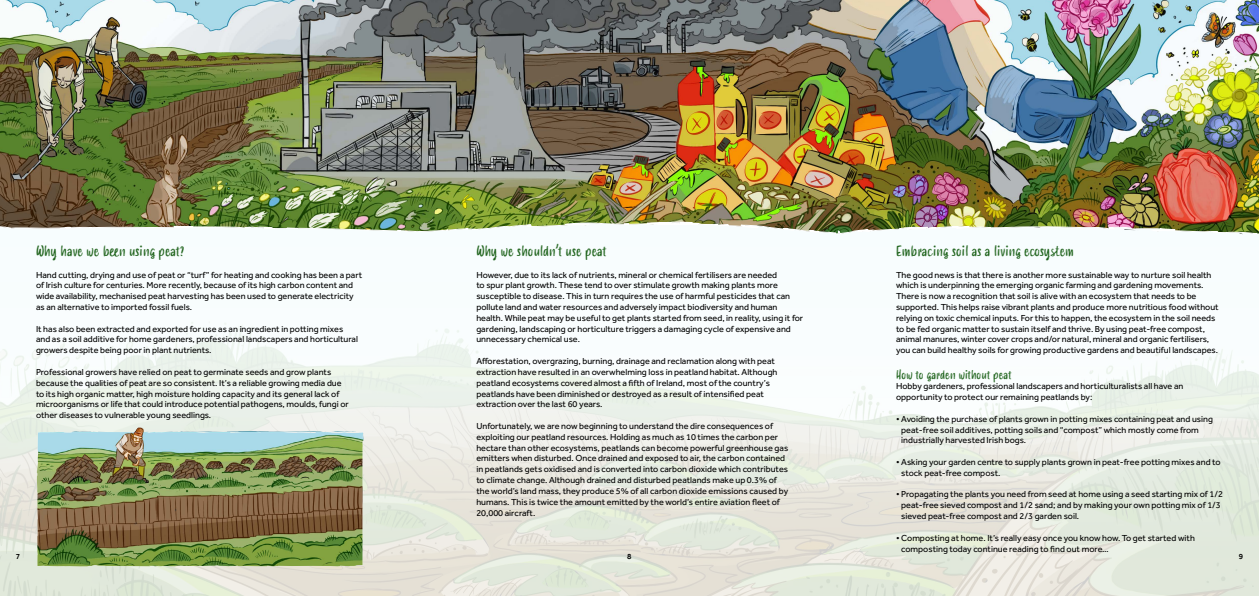
<style>
.page{position:relative;width:1259px;height:596px;background:#fff}
.page>*{position:absolute;margin:0;border:0;box-sizing:border-box;transform-origin:0 0}
.t1{font:14px "Smoothy";color:#20641d}
.t2{font:12px "Smoothy";color:#20641d}
.t3{font:9px/10.8px "Effra";color:#000}
.t4{font:500 8px "Effra";color:#000}
</style>
<div class="page">
<img style="left:0;top:322px;width:1259px;height:273px">
<svg style="left:37px;top:430px;width:327px;height:136px;background:#899360"></svg>
<img style="left:37px;top:431px;width:302px;height:135px">
<svg style="left:134px;top:427px;width:10px;height:5px"></svg>
<img style="left:0;top:0;width:1259px;height:235px">
<svg style="left:1123px;top:229px;width:16px;height:2px"></svg>
<h1 class="t1" style="left:476px;top:240px;width:131px">Why we shouldn’t use peat</h1>
<p class="t3" style="left:476px;top:269px;width:328px">However, due to its lack of nutrients, mineral or chemical fertilisers are needed<br>to spur plant growth. These tend to over stimulate growth making plants more susceptible to disease. This in turn requires the use of harmful pesticides that can pollute land and water resources and adversely impact biodiversity and human health. While peat may be useful to get plants started from seed, in reality, using it for gardening, landscaping or horticulture triggers a damaging cycle of expensive and unnecessary chemical use.</p>
<p class="t3" style="left:476px;top:355px;width:303px">Afforestation, overgrazing, burning, drainage and reclamation along with peat extraction have resulted in an overwhelming loss in peatland habitat. Although peatland ecosystems covered almost a fifth of Ireland, most of the country’s peatlands have been diminished or destroyed as a result of intensified peat extraction over the last 60 years.</p>
<p class="t3" style="left:476px;top:420px;width:313px">Unfortunately, we are now beginning to understand the dire consequences of exploiting our peatland resources. Holding as much as 10 times the carbon per hectare than other ecosystems, peatlands can become powerful greenhouse gas emitters when disturbed. Once drained and exposed to air, the carbon contained in peatlands gets oxidised and is converted into carbon dioxide which contributes to climate change. Although drained and disturbed peatlands make up 0.3% of the world’s land mass, they produce 5% of all carbon dioxide emissions caused by humans. This is twice the amount emitted by the world’s entire aviation fleet of 20,000 aircraft.</p>
<h1 class="t1" style="left:896px;top:240px;width:179px">Embracing soil as a living ecosystem</h1>
<p class="t3" style="left:896px;top:269px;width:324px">The good news is that there is another more sustainable way to nurture soil health which is underpinning the emerging organic farming and gardening movements.<br>There is now a recognition that soil is alive with an ecosystem that needs to be supported. This helps raise vibrant plants and produce more nutritious food without relying on toxic chemical inputs. For this to happen, the ecosystem in the soil needs to be fed organic matter to sustain itself and thrive. By using peat-free compost, animal manures, winter cover crops and/or natural, mineral and organic fertilisers, you can build healthy soils for growing productive gardens and beautiful landscapes.</p>
<h2 class="t2" style="left:896px;top:365px;width:117px">How to garden without peat</h2>
<p class="t3" style="left:896px;top:380px;width:289px">Hobby gardeners, professional landscapers and horticulturalists all have an opportunity to protect our remaining peatlands by:</p>
<p class="t3" style="left:901px;top:413px;width:313px;text-indent:-5px">• Avoiding the purchase of plants grown in potting mixes containing peat and using peat-free soil additives, potting soils and “compost” which mostly come from industrially harvested Irish bogs.</p>
<p class="t3" style="left:901px;top:456px;width:321px;text-indent:-5px">• Asking your garden centre to supply plants grown in peat-free potting mixes and to stock peat-free compost.</p>
<p class="t3" style="left:901px;top:488px;width:323px;text-indent:-5px">• Propagating the plants you need from seed at home using a seed starting mix of 1/2 peat-free sieved compost and 1/2 sand; and by making your own potting mix of 1/3 sieved peat-free compost and 2/3 garden soil.</p>
<p class="t3" style="left:901px;top:532px;width:295px;text-indent:-5px">• Composting at home. It’s really easy once you know how. To get started with composting today continue reading to find out more…</p>
<h1 class="t1" style="left:36px;top:240px;width:150px">Why have we been using peat?</h1>
<p class="t3" style="left:36px;top:269px;width:328px">Hand cutting, drying and use of peat or “turf” for heating and cooking has been a part of Irish culture for centuries. More recently, because of its high carbon content and wide availability, mechanised peat harvesting has been used to generate electricity as an alternative to imported fossil fuels.</p>
<p class="t3" style="left:36px;top:323px;width:323px">It has also been extracted and exported for use as an ingredient in potting mixes and as a soil additive for home gardeners, professional landscapers and horticultural growers despite being poor in plant nutrients.</p>
<p class="t3" style="left:36px;top:366px;width:314px">Professional growers have relied on peat to germinate seeds and grow plants because the qualities of peat are so consistent. It’s a reliable growing media due to its high organic matter, high moisture holding capacity and its general lack of microorganisms or life that could introduce potential pathogens, moulds, fungi or other diseases to vulnerable young seedlings.</p>
<p class="t4" style="left:16px;top:551px;width:6px">7</p>
<p class="t4" style="left:627px;top:551px;width:6px">8</p>
<p class="t4" style="left:1238px;top:551px;width:6px">9</p>
</div>
